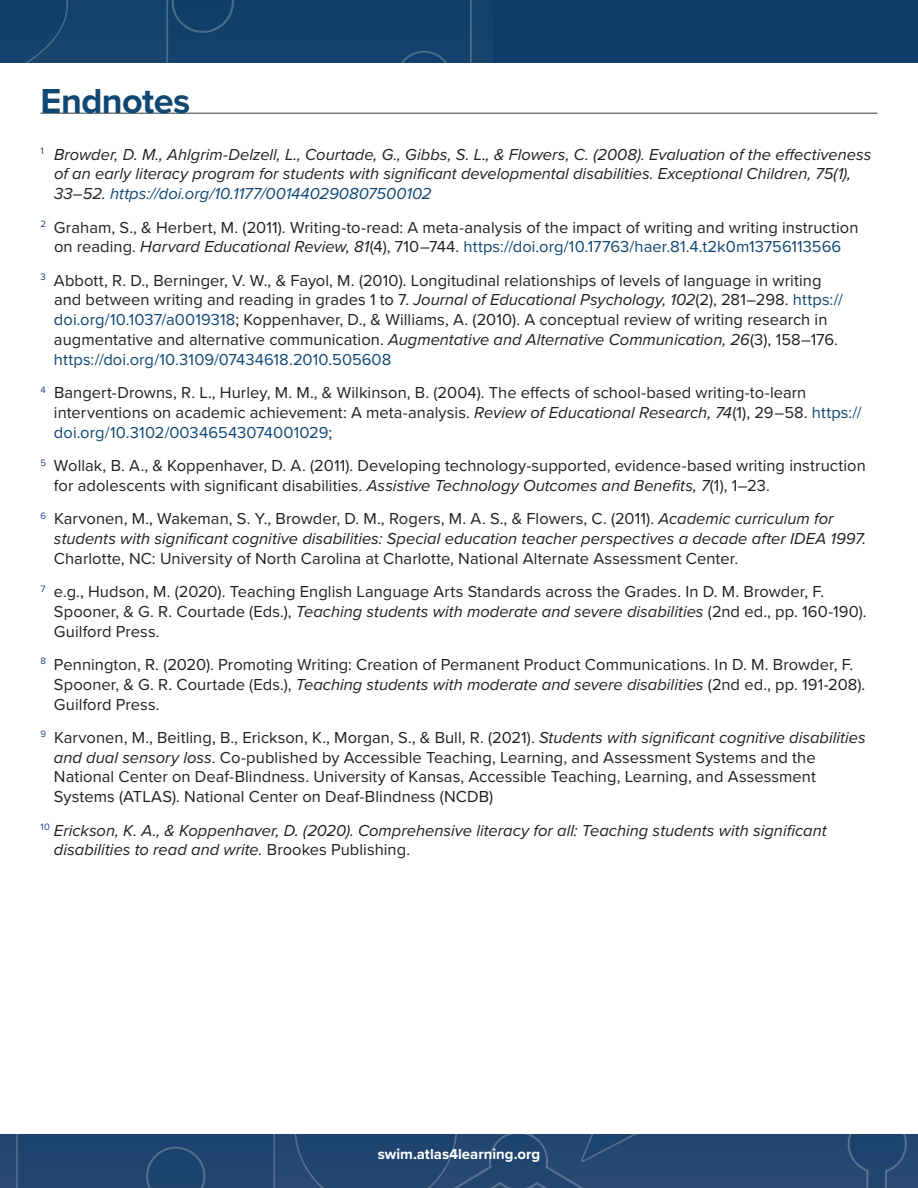
<style>
.page{position:relative;width:918px;height:1188px;background:#fff}
.page>*{position:absolute;margin:0;border:0;box-sizing:border-box;transform-origin:0 0}
.endnotes_title{font:700 36px "Proxima Nova";letter-spacing:-.015em;color:#104773}
.t1{font:16.5px/19.8px "Proxima Nova";letter-spacing:.005em;color:#231f20}
.t2{font:italic 16.5px/19.8px "Proxima Nova";color:#231f20}
.t3{font:700 15px "Proxima Nova";color:#fff}
.t4{font:9.6px "Proxima Nova";color:#253f8e}
.s1{color:#104773}
.s2{font-style:italic}
.s3{color:#140a0a}
.s4{font-style:normal}
</style>
<div class="page">
<div style="left:0;top:0;width:918px;height:63px;background:#0e3d69"></div>
<svg style="left:25px;top:0;width:447px;height:63px"></svg>
<hr style="left:40px;top:113px;width:838px;height:1px;background:#2d393f">
<div style="left:0;top:1134px;width:903px;height:54px;background:#21466f"></div>
<p class="endnotes_title" style="left:40px;top:74px;width:151px">Endnotes</p>
<p class="t2" style="left:54px;top:143px;width:819px;text-indent:-14px"><sup>1</sup> Browder, D. M., Ahlgrim-Delzell, L., Courtade, G., Gibbs, S. L., &amp; Flowers, C. (2008). Evaluation of the effectiveness of an early literacy program for students with significant developmental disabilities. Exceptional Children, 75(1),<br>33–52. <span class="s1">https://doi.org/10.1177/001440290807500102</span></p>
<p class="t1" style="left:40px;top:216px;width:820px;text-align:center"><sup>2</sup> Graham, S., &amp; Herbert, M. (2011). Writing-to-read: A meta-analysis of the impact of writing and writing instruction on reading. <span class="s2">Harvard Educational Review, 81</span>(4), 710–744. <span class="s1">https://doi.org/10.17763/haer.81.4.t2k0m13756113566</span></p>
<p class="t1" style="left:54px;top:269px;width:790px;text-indent:-13px"><sup>3</sup> Abbott, R. D., Berninger, V. W., &amp; Fayol, M. (2010). Longitudinal relationships of levels of language in writing and between writing and reading in grades 1 to 7. <span class="s2">Journal of Educational Psychology, 102</span>(2), 281–298. <span class="s1">https:// doi.org/10.1037/a0019318</span><span class="s3">;</span> Koppenhaver, D., &amp; Williams, A. (2010). A conceptual review of writing research in augmentative and alternative communication. <span class="s2">Augmentative and Alternative Communication, 26</span>(3), 158–176. <span class="s1">https://doi.org/10.3109/07434618.2010.505608</span></p>
<p class="t1" style="left:54px;top:382px;width:809px;text-indent:-14px"><sup>4</sup> Bangert-Drowns, R. L., Hurley, M. M., &amp; Wilkinson, B. (2004). The effects of school-based writing-to-learn interventions on academic achievement: A meta-analysis. <span class="s2">Review of Educational Research, 74</span>(1), 29–58. <span class="s1">https:// doi.org/10.3102/00346543074001029</span>;</p>
<p class="t1" style="left:54px;top:455px;width:813px;text-indent:-14px"><sup>5</sup> Wollak, B. A., &amp; Koppenhaver, D. A. (2011). Developing technology-supported, evidence-based writing instruction for adolescents with significant disabilities. <span class="s2">Assistive Technology Outcomes and Benefits, 7</span>(1), 1–23.</p>
<p class="t1" style="left:54px;top:508px;width:814px;text-indent:-14px"><sup>6</sup> Karvonen, M., Wakeman, S. Y., Browder, D. M., Rogers, M. A. S., &amp; Flowers, C. (2011). <span class="s2">Academic curriculum for students with significant cognitive disabilities: Special education teacher perspectives a decade after IDEA 1997.<br></span>Charlotte, NC: University of North Carolina at Charlotte, National Alternate Assessment Center.</p>
<p class="t4" style="left:40px;top:581px;width:6px">7</p>
<p class="t1" style="left:54px;top:581px;width:814px">e.g., Hudson, M. (2020). Teaching English Language Arts Standards across the Grades. In D. M. Browder, F.<br>Spooner, &amp; G. R. Courtade (Eds.), <span class="s2">Teaching students with moderate and severe disabilities</span> (2nd ed., pp. 160-190).<br>Guilford Press.</p>
<p class="t1" style="left:54px;top:654px;width:813px;text-indent:-14px"><sup>8</sup> Pennington, R. (2020). Promoting Writing: Creation of Permanent Product Communications. In D. M. Browder, F.<br>Spooner, &amp; G. R. Courtade (Eds.), <span class="s2">Teaching students with moderate and severe disabilities</span> (2nd ed., pp. 191-208).<br>Guilford Press.</p>
<p class="t1" style="left:54px;top:727px;width:813px;text-indent:-14px"><sup>9</sup> Karvonen, M., Beitling, B., Erickson, K., Morgan, S., &amp; Bull, R. (2021). <span class="s2">Students with significant cognitive disabilities and dual sensory loss</span>. Co-published by Accessible Teaching, Learning, and Assessment Systems and the National Center on Deaf-Blindness. University of Kansas, Accessible Teaching, Learning, and Assessment Systems (ATLAS). National Center on Deaf-Blindness (NCDB)</p>
<p class="t2" style="left:54px;top:819px;width:774px;text-indent:-14px"><sup>10</sup> Erickson, K. A., &amp; Koppenhaver, D. (2020). Comprehensive literacy for all: Teaching students with significant disabilities to read and write. <span class="s4">Brookes Publishing.</span></p>
<p class="t3" style="left:378px;top:1143px;width:164px">swim.atlas4learning.org</p>
</div>
